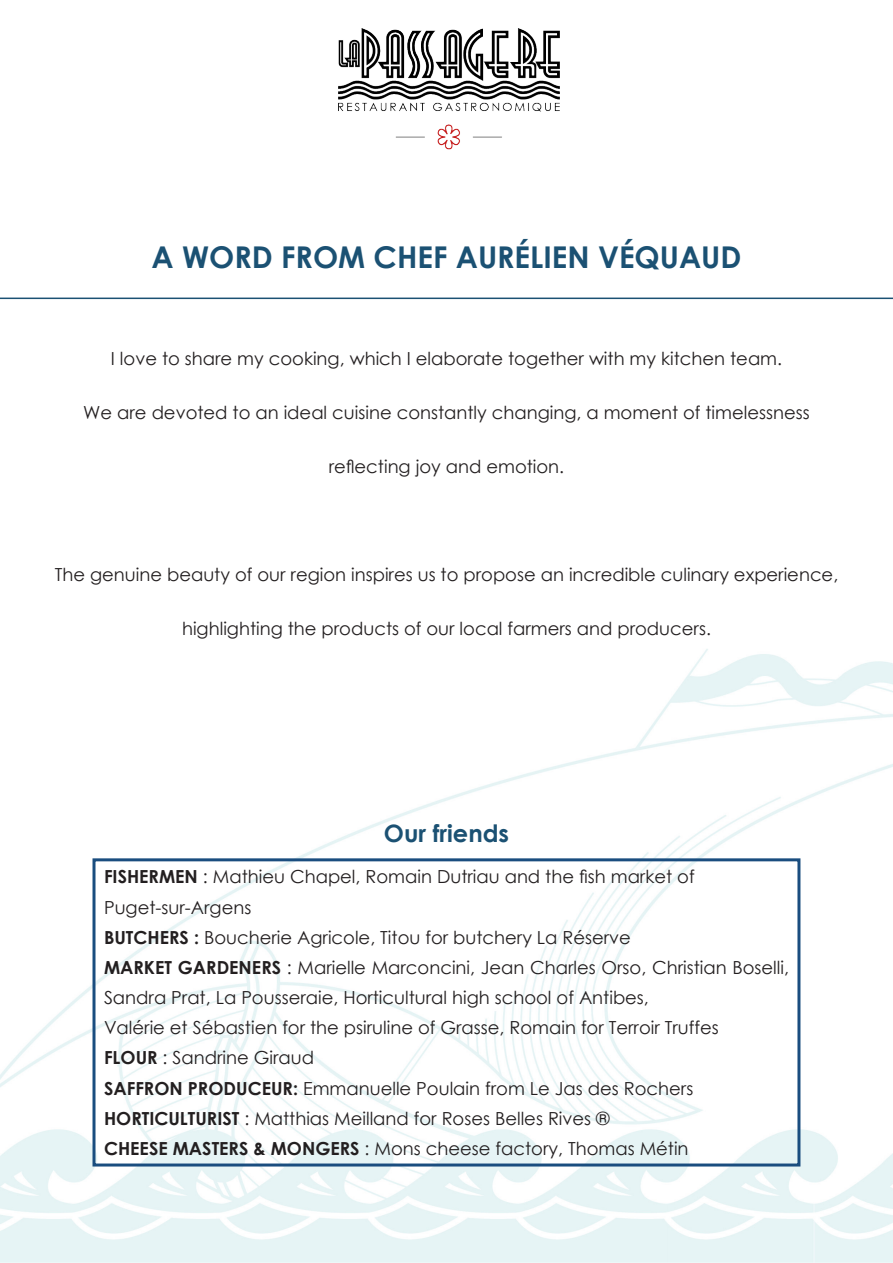
<style>
.page{position:relative;width:893px;height:1263px;background:#fff}
.page>*{position:absolute;margin:0;border:0;box-sizing:border-box;transform-origin:0 0}
.t1{font:700 30px "Century Gothic";color:#1b5173}
.t2{font:700 24px "Century Gothic";color:#1b5173}
.t3{font:18px/30.2px "Century Gothic";color:#231f20}
.s1{font-weight:700}
</style>
<div class="page">
<img style="left:0;top:28px;width:893px;height:1235px">
<img style="left:338px;top:29px;width:221px;height:121px">
<hr style="left:0;top:298px;width:893px;height:1px;background:#1b5173">
<div style="left:93px;top:858px;width:707px;height:308px;border:3px solid #1a4d7f"></div>
<p class="t1" style="left:152px;top:234px;width:591px">A WORD FROM CHEF AURÉLIEN VÉQUAUD</p>
<p class="t3" style="left:111px;top:343px;width:673px">I love to share my cooking, which I elaborate together with my kitchen team.</p>
<p class="t3" style="left:83px;top:397px;width:728px">We are devoted to an ideal cuisine constantly changing, a moment of timelessness</p>
<p class="t3" style="left:329px;top:451px;width:237px">reflecting joy and emotion.</p>
<p class="t3" style="left:55px;top:559px;width:785px">The genuine beauty of our region inspires us to propose an incredible culinary experience,</p>
<p class="t3" style="left:182px;top:613px;width:530px">highlighting the products of our local farmers and producers.</p>
<p class="t2" style="left:384px;top:815px;width:127px">Our friends</p>
<p class="t3" style="left:104px;top:861px;width:592px"><span class="s1">FISHERMEN</span> : Mathieu Chapel, Romain Dutriau and the fish market of</p>
<p class="t3" style="left:104px;top:892px;width:149px">Puget-sur-Argens</p>
<p class="t3" style="left:104px;top:922px;width:528px"><span class="s1">BUTCHERS :</span> Boucherie Agricole, Titou for butchery La Réserve</p>
<p class="t3" style="left:104px;top:952px;width:686px"><span class="s1">MARKET GARDENERS</span> : Marielle Marconcini, Jean Charles Orso, Christian Boselli,<br>Sandra Prat, La Pousseraie, Horticultural high school of Antibes,</p>
<p class="t3" style="left:104px;top:1012px;width:616px">Valérie et Sébastien for the psiruline of Grasse, Romain for Terroir Truffes</p>
<p class="t3" style="left:104px;top:1042px;width:212px"><span class="s1">FLOUR</span> : Sandrine Giraud</p>
<p class="t3" style="left:104px;top:1073px;width:591px"><span class="s1">SAFFRON PRODUCEUR:</span> Emmanuelle Poulain from Le Jas des Rochers</p>
<p class="t3" style="left:104px;top:1103px;width:507px"><span class="s1">HORTICULTURIST</span> : Matthias Meilland for Roses Belles Rives ®</p>
<p class="t3" style="left:104px;top:1133px;width:586px"><span class="s1">CHEESE MASTERS &amp; MONGERS</span> : Mons cheese factory, Thomas Métin</p>
</div>
